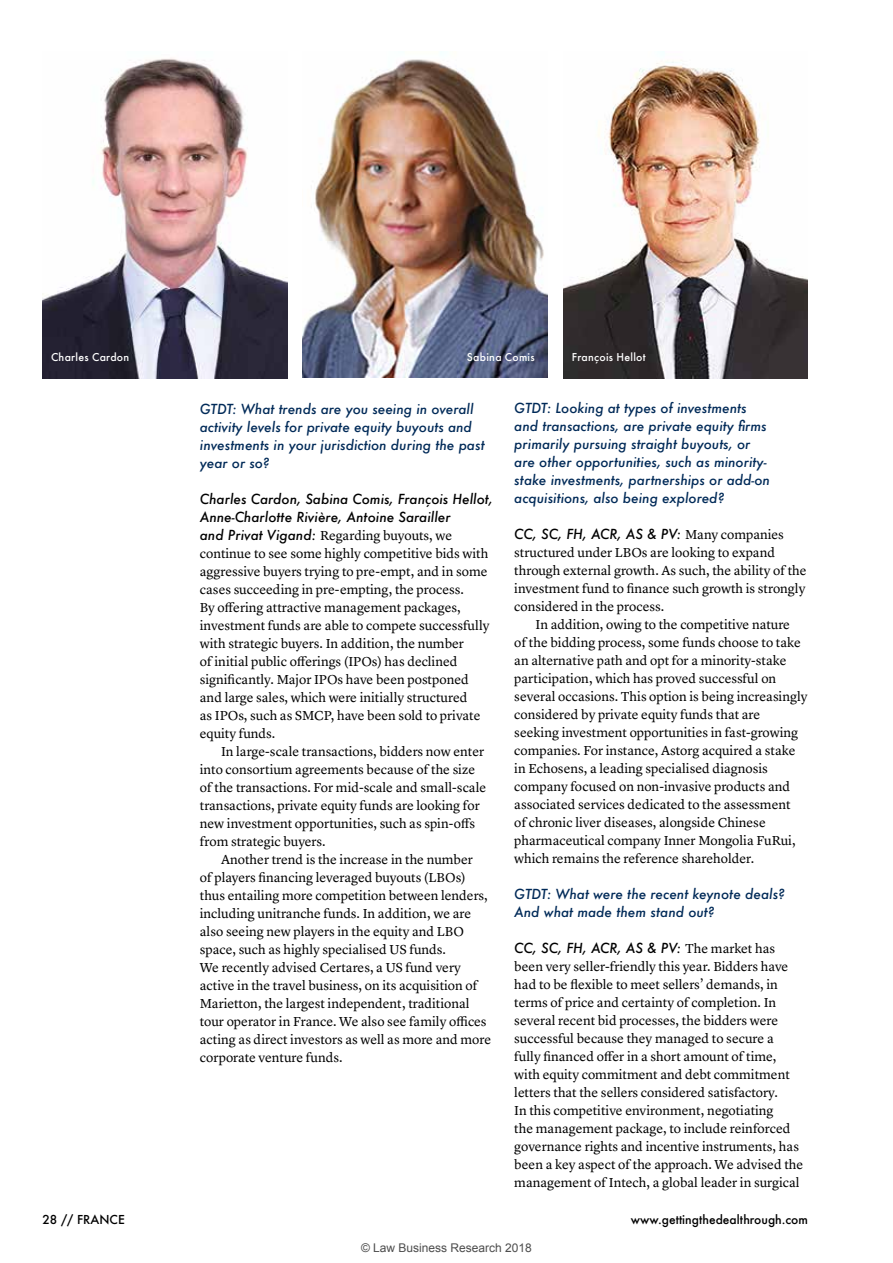
<style>
.page{position:relative;width:893px;height:1263px;background:#fff}
.page>*{position:absolute;margin:0;border:0;box-sizing:border-box;transform-origin:0 0}
.t1{font:13.5px/18px "Lyon Text";color:#000}
.t2{font:italic 500 13.5px/18px "Futura";color:#002a58}
.t3{font:italic 500 13.5px/18px "Futura";color:#000}
.t4{font:500 12px "Futura";color:#000}
.t5{font:12px "Arial";color:#4d4d4d}
.t6{font:500 10.5px "Futura";letter-spacing:.025em;color:#fff}
.s1{font-family:"Futura";font-weight:500;font-style:italic}
.s2{font-family:"Lyon Text";font-weight:400;font-style:normal}
</style>
<div class="page">
<img style="left:43px;top:58px;width:244px;height:320px">
<img style="left:303px;top:51px;width:244px;height:327px">
<img style="left:563px;top:51px;width:245px;height:327px">
<p class="t6" style="left:51px;top:350px;width:80px">Charles Cardon</p>
<p class="t6" style="left:467px;top:350px;width:69px">Sabina Comis</p>
<p class="t6" style="left:572px;top:350px;width:75px">François Hellot</p>
<p class="t2" style="left:200px;top:399px;width:286px">GTDT: What trends are you seeing in overall activity levels for private equity buyouts and investments in your jurisdiction during the past year or so?</p>
<p class="t3" style="left:200px;top:489px;width:295px">Charles Cardon, Sabina Comis, François Hellot,<br>Anne-Charlotte Rivière, Antoine Sarailler</p>
<p class="t1" style="left:200px;top:525px;width:291px"><span class="s1">and Privat Vigand:</span> Regarding buyouts, we continue to see some highly competitive bids with aggressive buyers trying to pre-empt, and in some cases succeeding in pre-empting, the process.<br>By offering attractive management packages, investment funds are able to compete successfully with strategic buyers. In addition, the number<br>of initial public offerings (IPOs) has declined significantly. Major IPOs have been postponed and large sales, which were initially structured<br>as IPOs, such as SMCP, have been sold to private equity funds.</p>
<p class="t1" style="left:200px;top:741px;width:288px;text-indent:21px">In large-scale transactions, bidders now enter into consortium agreements because of the size of the transactions. For mid-scale and small-scale transactions, private equity funds are looking for new investment opportunities, such as spin-offs from strategic buyers.</p>
<p class="t1" style="left:200px;top:849px;width:293px;text-indent:21px">Another trend is the increase in the number<br>of players financing leveraged buyouts (LBOs) thus entailing more competition between lenders, including unitranche funds. In addition, we are also seeing new players in the equity and LBO space, such as highly specialised US funds.<br>We recently advised Certares, a US fund very active in the travel business, on its acquisition of Marietton, the largest independent, traditional tour operator in France. We also see family offices acting as direct investors as well as more and more corporate venture funds.</p>
<p class="t2" style="left:514px;top:399px;width:257px">GTDT: Looking at types of investments and transactions, are private equity firms primarily pursuing straight buyouts, or are other opportunities, such as minority&shy;stake investments, partnerships or add-on acquisitions, also being explored?</p>
<p class="t3" style="left:514px;top:525px;width:271px">CC, SC, FH, ACR, AS &amp; PV: <span class="s2">Many companies</span></p>
<p class="t1" style="left:514px;top:543px;width:294px">structured under LBOs are looking to expand through external growth. As such, the ability of the investment fund to finance such growth is strongly considered in the process.</p>
<p class="t1" style="left:514px;top:615px;width:295px;text-indent:21px">In addition, owing to the competitive nature<br>of the bidding process, some funds choose to take an alternative path and opt for a minority-stake participation, which has proved successful on several occasions. This option is being increasingly considered by private equity funds that are seeking investment opportunities in fast-growing companies. For instance, Astorg acquired a stake in Echosens, a leading specialised diagnosis company focused on non-invasive products and associated services dedicated to the assessment<br>of chronic liver diseases, alongside Chinese pharmaceutical company Inner Mongolia FuRui, which remains the reference shareholder.</p>
<p class="t2" style="left:514px;top:885px;width:272px">GTDT: What were the recent keynote deals?<br>And what made them stand out?</p>
<p class="t3" style="left:514px;top:939px;width:262px">CC, SC, FH, ACR, AS &amp; PV: <span class="s2">The market has</span></p>
<p class="t1" style="left:514px;top:957px;width:290px">been very seller-friendly this year. Bidders have had to be flexible to meet sellers’ demands, in terms of price and certainty of completion. In several recent bid processes, the bidders were successful because they managed to secure a fully financed offer in a short amount of time, with equity commitment and debt commitment letters that the sellers considered satisfactory.<br>In this competitive environment, negotiating<br>the management package, to include reinforced governance rights and incentive instruments, has been a key aspect of the approach. We advised the management of Intech, a global leader in surgical</p>
<p class="t4" style="left:43px;top:1211px;width:84px">28 // FRANCE</p>
<p class="t4" style="left:631px;top:1211px;width:179px">www.gettingthedealthrough.com</p>
<p class="t5" style="left:361px;top:1240px;width:172px">© Law Business Research 2018</p>
</div>
